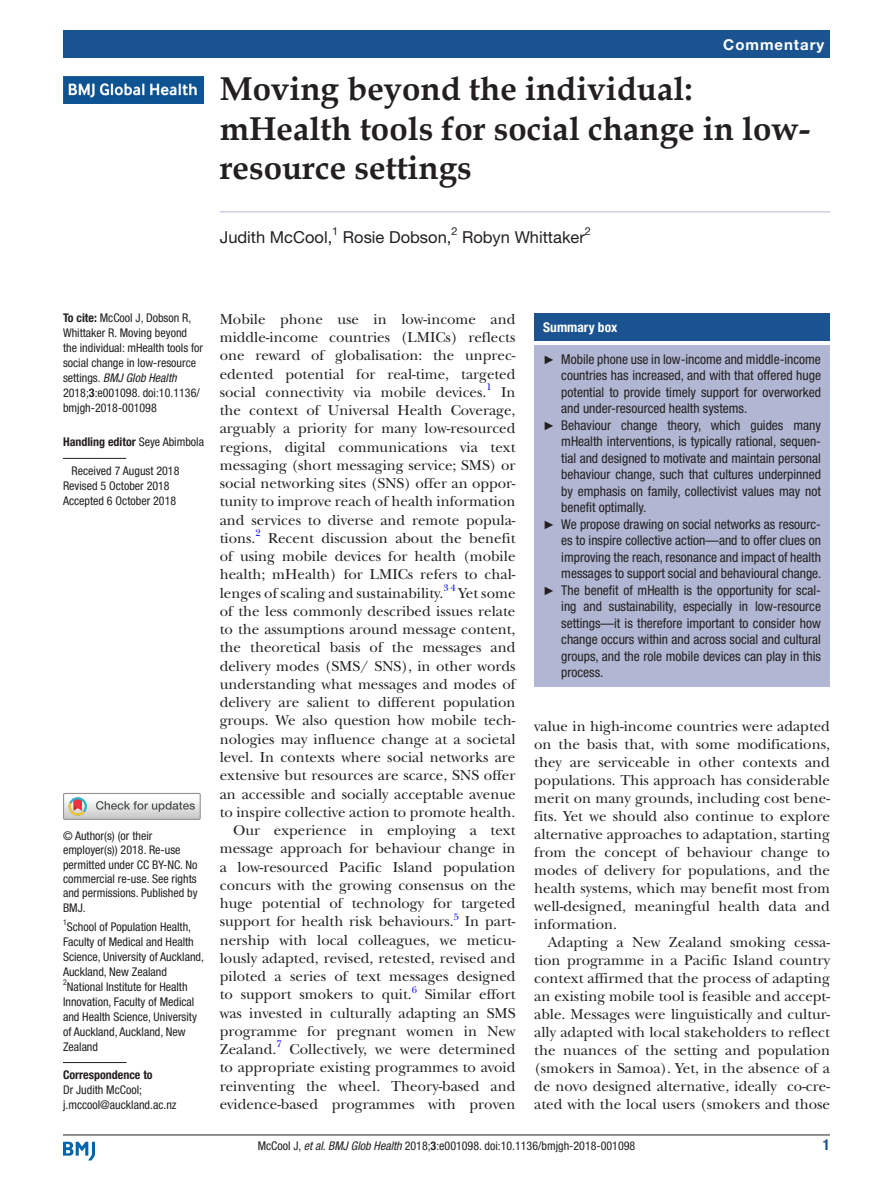
<style>
.page{position:relative;width:893px;height:1191px;background:#fff}
.page>*{position:absolute;margin:0;border:0;box-sizing:border-box;transform-origin:0 0}
.t1{font:700 33px/39px "Book Antiqua";color:#231f20}
.t2{font:16.5px "Helvetica Neue LT Std";color:#231f20}
.t3{font:15px/18.3px "New Baskerville";color:#231f20;text-align:justify}
.t4{font:700 15px "Helvetica Neue LT Std";letter-spacing:.065em;color:#fff}
.t5{font:700 condensed 15px "Helvetica Neue LT Std";color:#1b5391}
.t6{font:condensed 13.5px "Helvetica Neue LT Std";color:#231f20}
.t7{font:700 condensed 13.5px "Helvetica Neue LT Std";color:#fff}
.t8{font:condensed 12px/15px "Helvetica Neue LT Std";color:#231f20}
.t9{font:700 condensed 12px "Helvetica Neue LT Std";color:#231f20}
.t10{font:10.95px "Helvetica Neue LT Std";color:#231f20}
.t11{font:9.9px "New Baskerville";color:#00f}
.s1{font-weight:700}
.s2{font-style:italic}
.s3{font-weight:400}
.s4{font-family:"Arial";font-stretch:normal;font-size:12px}
</style>
<div class="page">
<hr style="left:63px;top:1134px;width:767px;height:1px;background:#231f20">
<svg style="left:63px;top:1141px;width:32px;height:19px"></svg>
<div style="left:63px;top:793px;width:138px;height:27px;border:1px solid #969090"></div>
<svg style="left:64px;top:793px;width:136px;height:26px"></svg>
<hr style="left:220px;top:211px;width:610px;height:1px;background:#b1b7d3">
<div style="left:63px;top:31px;width:767px;height:27px;background:#1b5391"></div>
<hr style="left:63px;top:458px;width:63px;height:1px;background:#231f20">
<hr style="left:63px;top:1062px;width:64px;height:1px;background:#231f20">
<img style="left:63px;top:77px;width:141px;height:27px">
<div style="left:534px;top:313px;width:296px;height:28px;background:#1b5391"></div>
<div style="left:534px;top:345px;width:296px;height:341px;background:#b1b7d3"></div>
<p class="t4" style="left:723px;top:35px;width:102px">Commentary</p>
<h1 class="t1" style="left:220px;top:70px;width:592px">Moving beyond the individual: mHealth tools for social change in low&shy;resource settings</h1>
<p class="t2" style="left:220px;top:227px;width:114px">Judith McCool,</p>
<p class="t10" style="left:332px;top:225px;width:8px">1</p>
<p class="t2" style="left:343px;top:227px;width:110px">Rosie Dobson,</p>
<p class="t10" style="left:451px;top:225px;width:8px">2</p>
<p class="t2" style="left:462px;top:227px;width:124px">Robyn Whittaker</p>
<p class="t10" style="left:585px;top:225px;width:8px">2</p>
<p class="t8" style="left:63px;top:310px;width:142px"><span class="s1">To cite:</span> McCool J, Dobson R,<br>Whittaker R. Moving beyond the individual: mHealth tools for social change in low-resource settings. <span class="s2">BMJ Glob Health<br></span>2018;<span class="s1">3</span>:e001098. doi:10.1136/ bmjgh-2018-001098</p>
<p class="t9" style="left:63px;top:434px;width:142px">Handling editor <span class="s3">Seye Abimbola</span></p>
<p class="t8" style="left:63px;top:463px;width:118px;text-indent:9px">Received 7 August 2018<br>Revised 5 October 2018<br>Accepted 6 October 2018</p>
<p class="t8" style="left:63px;top:828px;width:136px;line-height:14.4px">© Author(s) (or their employer(s)) 2018. Re-use permitted under CC BY-NC. No commercial re-use. See rights and permissions. Published by<br>BMJ.</p>
<p class="t8" style="left:63px;top:919px;width:143px"><sup>1</sup>School of Population Health,<br>Faculty of Medical and Health<br>Science, University of Auckland,<br>Auckland, New Zealand<br><sup>2</sup>National Institute for Health<br>Innovation, Faculty of Medical and Health Science, University of Auckland, Auckland, New<br>Zealand</p>
<p class="t9" style="left:63px;top:1067px;width:91px">Correspondence to</p>
<p class="t8" style="left:63px;top:1082px;width:115px">Dr Judith McCool; j.mccool@auckland.ac.nz</p>
<p class="t3" style="left:220px;top:310px;width:297px">Mobile phone use in low-income and middle-income countries (LMICs) reflects one reward of globalisation: the unprec&shy;edented potential for real-time, targeted social connectivity via mobile devices.</p>
<p class="t11" style="left:486px;top:381px;width:7px">1</p>
<p class="t3" style="left:220px;top:383px;width:297px;text-indent:281px">In the context of Universal Health Coverage, arguably a priority for many low-resourced regions, digital communications via text messaging (short messaging service; SMS) or social networking sites (SNS) offer an oppor&shy;tunity to improve reach of health information and services to diverse and remote popula&shy;tions.</p>
<p class="t11" style="left:255px;top:527px;width:7px">2</p>
<p class="t3" style="left:220px;top:529px;width:297px;text-indent:48px">Recent discussion about the benefit of using mobile devices for health (mobile health; mHealth) for LMICs refers to chal&shy;lenges of scaling and sustainability.</p>
<p class="t11" style="left:443px;top:582px;width:14px">3 4</p>
<p class="t3" style="left:459px;top:584px;width:58px">Yet some</p>
<p class="t3" style="left:220px;top:602px;width:297px">of the less commonly described issues relate</p>
<p class="t3" style="left:220px;top:620px;width:297px">to the assumptions around message content,</p>
<p class="t3" style="left:220px;top:638px;width:297px">the theoretical basis of the messages and</p>
<p class="t3" style="left:220px;top:657px;width:297px">delivery modes (SMS/ SNS), in other words</p>
<p class="t3" style="left:220px;top:675px;width:297px">understanding what messages and modes of</p>
<p class="t3" style="left:220px;top:693px;width:297px">delivery are salient to different population</p>
<p class="t3" style="left:220px;top:711px;width:297px">groups. We also question how mobile tech-</p>
<p class="t3" style="left:220px;top:730px;width:297px">nologies may influence change at a societal</p>
<p class="t3" style="left:220px;top:748px;width:297px">level. In contexts where social networks are</p>
<p class="t3" style="left:220px;top:766px;width:297px">extensive but resources are scarce, SNS offer</p>
<p class="t3" style="left:220px;top:784px;width:297px">an accessible and socially acceptable avenue</p>
<p class="t3" style="left:220px;top:803px;width:297px">to inspire collective action to promote health.</p>
<p class="t3" style="left:233px;top:821px;width:284px">Our experience in employing a text</p>
<p class="t3" style="left:220px;top:839px;width:297px">message approach for behaviour change in</p>
<p class="t3" style="left:220px;top:857px;width:297px">a low-resourced Pacific Island population</p>
<p class="t3" style="left:220px;top:876px;width:297px">concurs with the growing consensus on the</p>
<p class="t3" style="left:220px;top:894px;width:297px">huge potential of technology for targeted</p>
<p class="t3" style="left:220px;top:912px;width:297px">support for health risk behaviours.<sup>5</sup> In part-</p>
<p class="t3" style="left:220px;top:930px;width:297px">nership with local colleagues, we meticu-</p>
<p class="t3" style="left:220px;top:949px;width:297px">lously adapted, revised, retested, revised and</p>
<p class="t3" style="left:220px;top:967px;width:297px">piloted a series of text messages designed</p>
<p class="t3" style="left:220px;top:985px;width:194px">to support smokers to quit.</p>
<p class="t11" style="left:412px;top:983px;width:7px">6</p>
<p class="t3" style="left:220px;top:985px;width:297px;text-indent:205px">Similar effort was invested in culturally adapting an SMS programme for pregnant women in New Zealand.</p>
<p class="t11" style="left:276px;top:1038px;width:7px">7</p>
<p class="t3" style="left:220px;top:1040px;width:297px;text-indent:70px">Collectively, we were determined to appropriate existing programmes to avoid reinventing the wheel. Theory-based and evidence-based programmes with proven</p>
<p class="t7" style="left:543px;top:319px;width:76px">Summary box</p>
<p class="t6" style="left:543px;top:351px;width:279px"><span class="s4">►</span> Mobile phone use in low-income and middle-income</p>
<p class="t6" style="left:561px;top:368px;width:261px">countries has increased, and with that offered huge</p>
<p class="t6" style="left:561px;top:384px;width:261px">potential to provide timely support for overworked</p>
<p class="t6" style="left:561px;top:401px;width:188px">and under-resourced health systems.</p>
<p class="t6" style="left:543px;top:417px;width:279px"><span class="s4">►</span> Behaviour change theory, which guides many</p>
<p class="t6" style="left:561px;top:434px;width:261px">mHealth interventions, is typically rational, sequen-</p>
<p class="t6" style="left:561px;top:450px;width:261px">tial and designed to motivate and maintain personal</p>
<p class="t6" style="left:561px;top:467px;width:261px">behaviour change, such that cultures underpinned</p>
<p class="t6" style="left:561px;top:483px;width:261px">by emphasis on family, collectivist values may not</p>
<p class="t6" style="left:561px;top:500px;width:87px">benefit optimally.</p>
<p class="t6" style="left:543px;top:516px;width:279px"><span class="s4">►</span> We propose drawing on social networks as resourc-</p>
<p class="t6" style="left:561px;top:533px;width:261px">es to inspire collective action—and to offer clues on</p>
<p class="t6" style="left:561px;top:549px;width:261px">improving the reach, resonance and impact of health</p>
<p class="t6" style="left:561px;top:566px;width:262px">messages to support social and behavioural change.</p>
<p class="t6" style="left:543px;top:582px;width:279px"><span class="s4">►</span> The benefit of mHealth is the opportunity for scal-</p>
<p class="t6" style="left:561px;top:599px;width:261px">ing and sustainability, especially in low-resource</p>
<p class="t6" style="left:561px;top:615px;width:261px">settings—it is therefore important to consider how</p>
<p class="t6" style="left:561px;top:632px;width:261px">change occurs within and across social and cultural</p>
<p class="t6" style="left:561px;top:648px;width:261px">groups, and the role mobile devices can play in this</p>
<p class="t6" style="left:561px;top:665px;width:44px">process.</p>
<p class="t3" style="left:534px;top:717px;width:297px">value in high-income countries were adapted on the basis that, with some modifications, they are serviceable in other contexts and populations. This approach has considerable merit on many grounds, including cost bene&shy;fits. Yet we should also continue to explore alternative approaches to adaptation, starting from the concept of behaviour change to modes of delivery for populations, and the health systems, which may benefit most from well-designed, meaningful health data and information.</p>
<p class="t3" style="left:534px;top:933px;width:297px;text-indent:13px">Adapting a New Zealand smoking cessa&shy;tion programme in a Pacific Island country context affirmed that the process of adapting an existing mobile tool is feasible and accept&shy;able. Messages were linguistically and cultur&shy;ally adapted with local stakeholders to reflect the nuances of the setting and population (smokers in Samoa). Yet, in the absence of a de novo designed alternative, ideally co-cre&shy;ated with the local users (smokers and those</p>
<p class="t8" style="left:258px;top:1137px;width:379px">McCool J, <span class="s2">et al</span>. <span class="s2">BMJ Glob Health</span> 2018;<span class="s1">3</span>:e001098. doi:10.1136/bmjgh-2018-001098</p>
<p class="t5" style="left:823px;top:1135px;width:9px">1</p>
</div>
